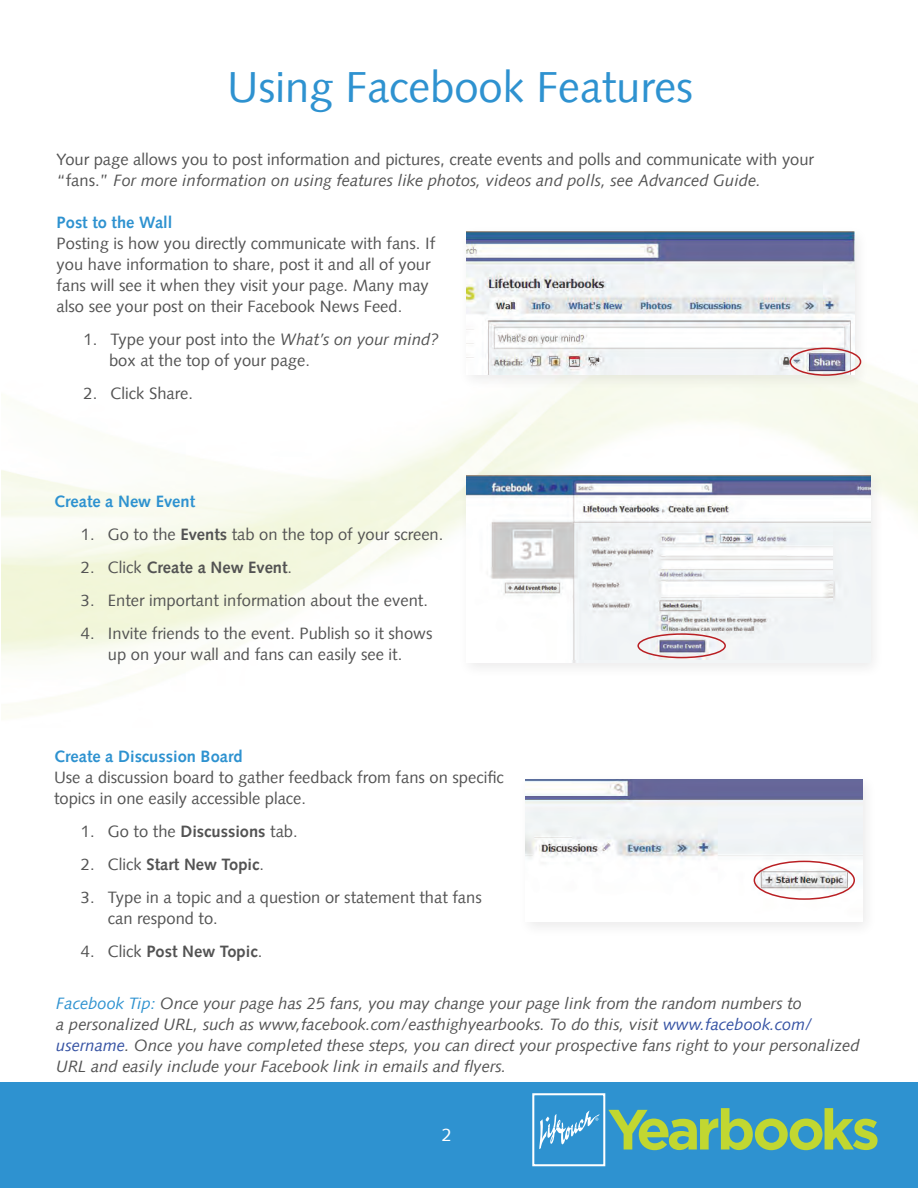
<style>
.page{position:relative;width:918px;height:1188px;background:#fff}
.page>*{position:absolute;margin:0;border:0;box-sizing:border-box;transform-origin:0 0}
.t1{font:43.5px "Syntax";color:#2e92d0}
.t2{font:18px "Syntax";color:#fff}
.t3{font:16.5px/21px "Syntax";color:#535353}
.t4{font:italic 16.5px/21px "Syntax";color:#535353}
.t5{font:700 16.5px "Syntax";color:#535353}
.t6{font:700 16.5px "Syntax";color:#2e92d0}
.s1{font-style:italic}
.s2{font-weight:700}
.s3{font-weight:400}
.s4{color:#2e92d0}
.s5{color:#3552a3}
</style>
<div class="page">
<hr style="left:914px;top:1082px;width:4px;height:106px;background:#2e92d0">
<div style="left:0;top:1082px;width:914px;height:106px;background:#2e92d0"></div>
<svg style="left:608px;top:1108px;width:270px;height:42px"></svg>
<div style="left:532px;top:1093px;width:73px;height:73px;border:2px solid #fff"></div>
<svg style="left:539px;top:1111px;width:61px;height:38px"></svg>
<div style="left:457px;top:224px;width:412px;height:166px;background:#231f20;opacity:.09"></div>
<img style="left:466px;top:232px;width:389px;height:142px">
<div style="left:789px;top:348px;width:72px;height:28px;border:2px solid #b91f23;border-radius:50%"></div>
<div style="left:457px;top:468px;width:428px;height:211px;background:#231f20;opacity:.09"></div>
<img style="left:466px;top:475px;width:404px;height:188px">
<div style="left:637px;top:633px;width:89px;height:25px;border:2px solid #b91f23;border-radius:50%"></div>
<img style="left:526px;top:780px;width:337px;height:120px">
<div style="left:754px;top:861px;width:101px;height:39px;border:2px solid #b91f23;border-radius:50%"></div>
<h1 class="t1" style="left:227px;top:61px;width:468px">Using Facebook Features</h1>
<p class="t3" style="left:57px;top:149px;width:759px">Your page allows you to post information and pictures, create events and polls and communicate with your “fans.” <span class="s1">For more information on using features like photos, videos and polls, see Advanced Guide.</span></p>
<p class="t6" style="left:57px;top:213px;width:117px">Post to the Wall</p>
<p class="t3" style="left:57px;top:233px;width:380px">Posting is how you directly communicate with fans. If you have information to share, post it and all of your fans will see it when they visit your page. Many may also see your post on their Facebook News Feed.</p>
<p class="t3" style="left:109px;top:329px;width:331px;text-indent:-25px">1. Type your post into the <span class="s1">What’s on your mind? </span>box at the top of your page.</p>
<p class="t3" style="left:84px;top:383px;width:111px">2. Click Share.</p>
<p class="t6" style="left:54px;top:492px;width:143px">Create a New Event</p>
<p class="t3" style="left:81px;top:524px;width:364px">1. Go to the <span class="s2">Events</span> tab on the top of your screen.</p>
<p class="t5" style="left:81px;top:558px;width:213px"><span class="s3">2. Click</span> Create a New Event<span class="s3">.</span></p>
<p class="t3" style="left:81px;top:590px;width:348px">3. Enter important information about the event.</p>
<p class="t3" style="left:81px;top:623px;width:353px;text-align:center">4. Invite friends to the event. Publish so it shows up on your wall and fans can easily see it.</p>
<p class="t6" style="left:54px;top:746px;width:190px">Create a Discussion Board</p>
<p class="t3" style="left:54px;top:766px;width:451px">Use a discussion board to gather feedback from fans on specific topics in one easily accessible place.</p>
<p class="t3" style="left:81px;top:820px;width:218px">1. Go to the <span class="s2">Discussions</span> tab.</p>
<p class="t5" style="left:81px;top:854px;width:185px"><span class="s3">2. Click</span> Start New Topic<span class="s3">.</span></p>
<p class="t3" style="left:108px;top:886px;width:375px;text-indent:-27px">3. Type in a topic and a question or statement that fans can respond to.</p>
<p class="t5" style="left:81px;top:941px;width:183px"><span class="s3">4. Click</span> Post New Topic<span class="s3">.</span></p>
<p class="t4" style="left:56px;top:993px;width:805px"><span class="s4">Facebook Tip:</span> Once your page has 25 fans, you may change your page link from the random numbers to<br>a personalized URL, such as www,facebook.com/easthighyearbooks. To do this, visit <span class="s5">www.facebook.com/ username</span>. Once you have completed these steps, you can direct your prospective fans right to your personalized URL and easily include your Facebook link in emails and flyers.</p>
<p class="t2" style="left:442px;top:1125px;width:12px">2</p>
</div>
